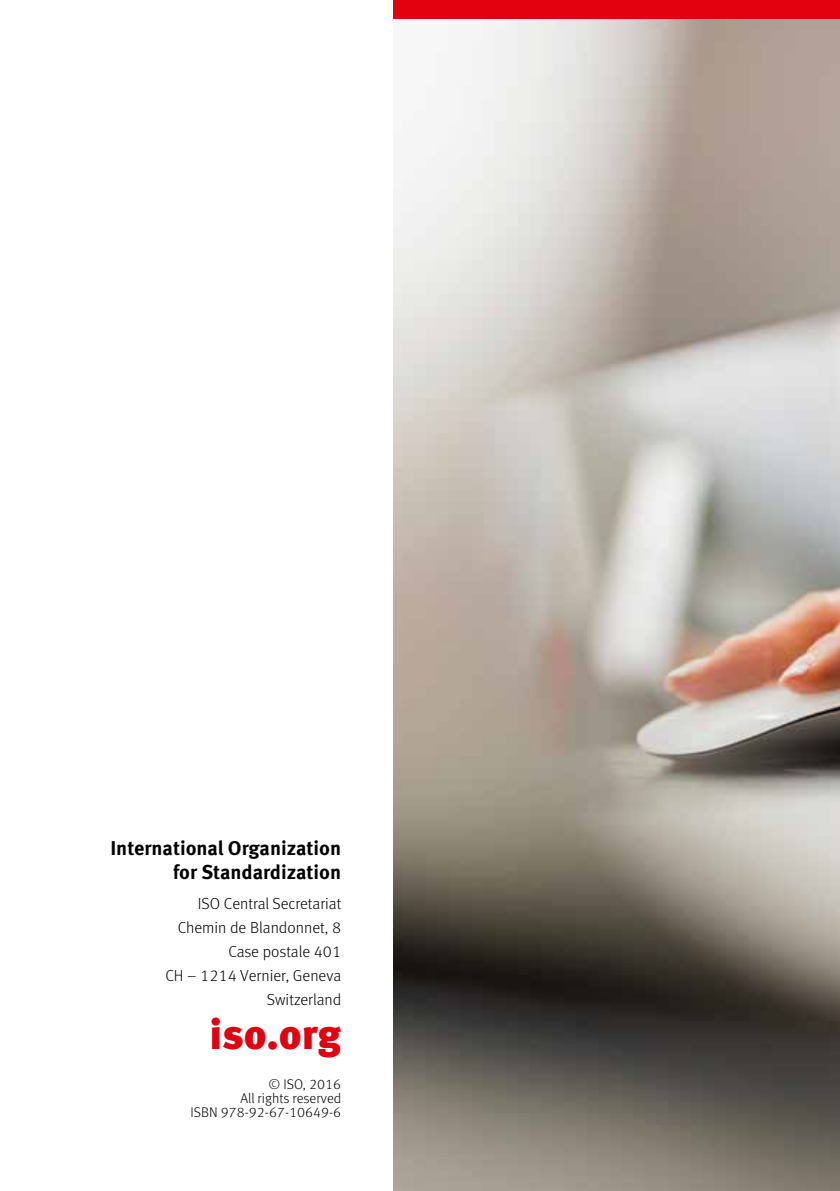
<style>
.page{position:relative;width:840px;height:1191px;background:#fff}
.page>*{position:absolute;margin:0;border:0;box-sizing:border-box;transform-origin:0 0}
.t1{font:900 42px "Meta Pro";letter-spacing:-.005em;color:#e3000f}
.t2{font:700 20px/24px "Meta Pro";color:#000;text-align:right}
.t3{font:300 16px/24px "Meta Pro";color:#000;text-align:right}
.t4{font:300 14px/14px "Meta Pro";color:#000;text-align:right}
</style>
<div class="page">
<img style="left:393px;top:19px;width:446px;height:1172px">
<div style="left:393px;top:0;width:446px;height:19px;background:#e3000f"></div>
<p class="t2" style="left:110px;top:835px;width:232px">International Organization for Standardization</p>
<p class="t3" style="left:165px;top:890px;width:177px">ISO Central Secretariat<br>Chemin de Blandonnet, 8<br>Case postale 401<br>CH – 1214 Vernier, Geneva<br>Switzerland</p>
<h1 class="t1" style="left:209px;top:1001px;width:133px">iso.org</h1>
<p class="t4" style="left:190px;top:1076px;width:152px">© ISO, 2016<br>All rights reserved<br>ISBN 978-92-67-10649-6</p>
</div>
